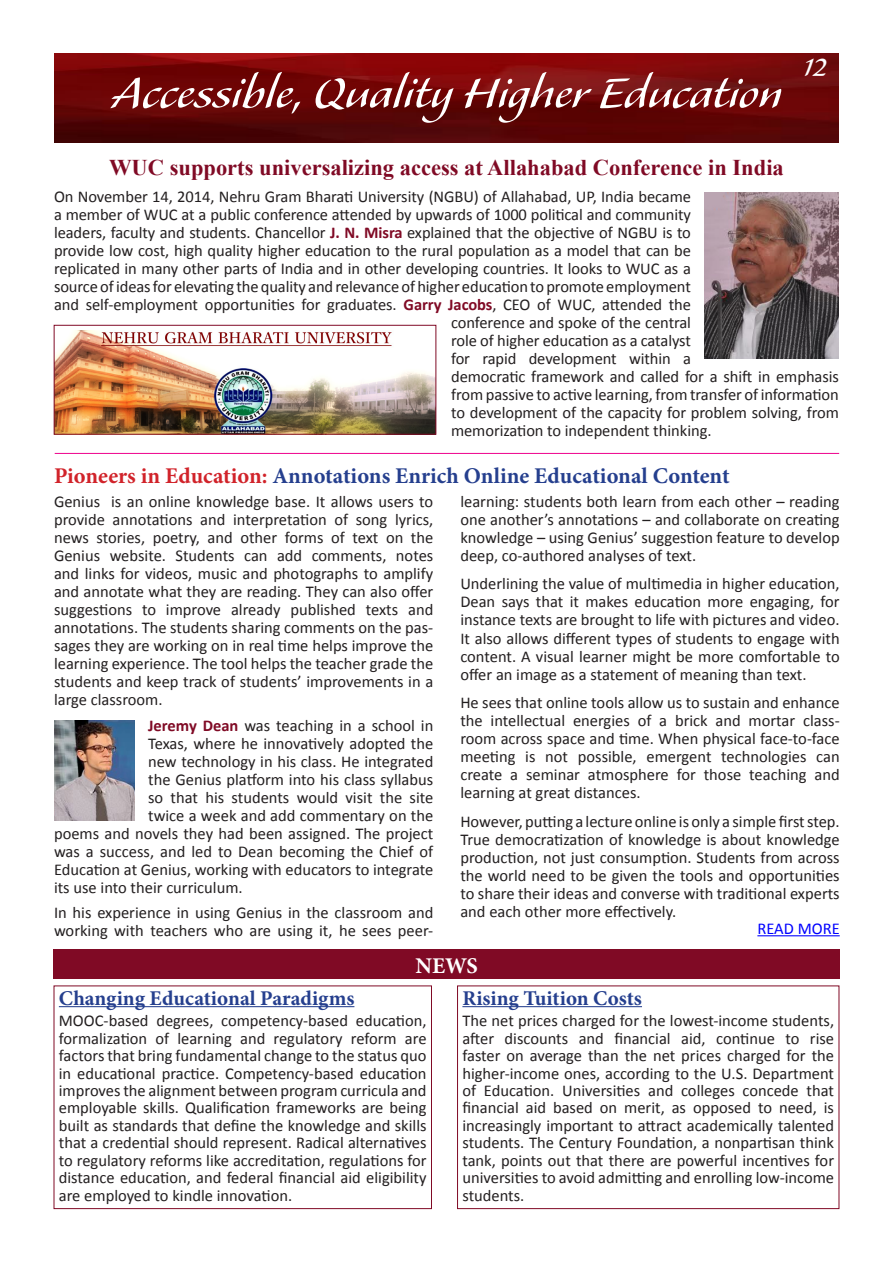
<style>
.page{position:relative;width:893px;height:1263px;background:#fff}
.page>*{position:absolute;margin:0;border:0;box-sizing:border-box;transform-origin:0 0}
.News_Title{font:54px "Alexa Std";color:#fff}
.t1{font:33px "Alexa Std";color:#fff}
.Heading_1{font:700 22.5px "Minion Pro";color:#253f8e}
.t2{font:700 22.5px "Times New Roman";color:#800a25}
.t3{font:700 22.5px "Minion Pro";color:#fff}
.News_Body{font:700 21px "Minion Pro";color:#253f8e}
.News_Body-2Column{font:16.5px/18px "Calibri";color:#231f20;text-align:justify}
.News_Body-2{font:16.5px/17.4px "Calibri";letter-spacing:-.005em;color:#231f20;text-align:justify}
.News_Body-2Column-2{font:16.5px "Calibri";color:#00f}
.s1{font-weight:700;color:#800a25}
.s2{color:#d1232a}
</style>
<div class="page">
<img style="left:54px;top:54px;width:785px;height:88px">
<img style="left:56px;top:330px;width:378px;height:102px">
<div style="left:54px;top:325px;width:382px;height:109px;border:1px solid #800a25"></div>
<img style="left:705px;top:192px;width:134px;height:167px">
<hr style="left:757px;top:935px;width:83px;height:1px;background:#00f">
<img style="left:54px;top:720px;width:81px;height:100px">
<hr style="left:55px;top:453px;width:784px;height:1px;background:#ed028c">
<hr style="left:59px;top:1006px;width:295px;height:1px;background:#253f8e">
<div style="left:54px;top:985px;width:378px;height:224px;border:1px solid #800a25"></div>
<hr style="left:462px;top:1006px;width:180px;height:1px;background:#253f8e">
<div style="left:457px;top:985px;width:382px;height:224px;border:1px solid #800a25"></div>
<div style="left:54px;top:949px;width:786px;height:30px;background:#800a25"></div>
<p class="t1" style="left:803px;top:52px;width:25px">12</p>
<p class="News_Title" style="left:111px;top:67px;width:672px">Accessible, Quality Higher Education</p>
<p class="t2" style="left:109px;top:151px;width:676px">WUC supports universalizing access at Allahabad Conference in India</p>
<p class="News_Body-2" style="left:54px;top:187px;width:638px">On November 14, 2014, Nehru Gram Bharati University (NGBU) of Allahabad, UP, India became</p>
<p class="News_Body-2" style="left:54px;top:205px;width:638px">a member of WUC at a public conference attended by upwards of 1000 political and community</p>
<p class="News_Body-2" style="left:54px;top:223px;width:638px">leaders, faculty and students. Chancellor <span class="s1">J. N. Misra</span> explained that the objective of NGBU is to</p>
<p class="News_Body-2" style="left:54px;top:241px;width:638px">provide low cost, high quality higher education to the rural population as a model that can be</p>
<p class="News_Body-2" style="left:54px;top:259px;width:638px">replicated in many other parts of India and in other developing countries. It looks to WUC as a</p>
<p class="News_Body-2" style="left:54px;top:277px;width:638px">source of ideas for elevating the quality and relevance of higher education to promote employment</p>
<p class="News_Body-2" style="left:54px;top:295px;width:639px">and self-employment opportunities for graduates. <span class="s1">Garry Jacobs</span>, CEO of WUC, attended the</p>
<p class="News_Body-2" style="left:451px;top:313px;width:241px">conference and spoke of the central</p>
<p class="News_Body-2" style="left:451px;top:331px;width:241px">role of higher education as a catalyst</p>
<p class="News_Body-2" style="left:451px;top:349px;width:241px">for rapid development within a</p>
<p class="News_Body-2" style="left:451px;top:367px;width:389px">democratic framework and called for a shift in emphasis</p>
<p class="News_Body-2" style="left:451px;top:385px;width:389px">from passive to active learning, from transfer of information</p>
<p class="News_Body-2" style="left:451px;top:403px;width:389px">to development of the capacity for problem solving, from</p>
<p class="News_Body-2" style="left:451px;top:421px;width:262px">memorization to independent thinking.</p>
<p class="Heading_1" style="left:54px;top:460px;width:677px"><span class="s2">Pioneers in Education:</span> Annotations Enrich Online Educational Content</p>
<p class="News_Body-2Column" style="left:54px;top:492px;width:381px">Genius is an online knowledge base. It allows users to provide annotations and interpretation of song lyrics, news stories, poetry, and other forms of text on the Genius website. Students can add comments, notes and links for videos, music and photographs to amplify and annotate what they are reading. They can also offer suggestions to improve already published texts and annotations. The students sharing comments on the pas&shy;sages they are working on in real time helps improve the learning experience. The tool helps the teacher grade the students and keep track of students’ improvements in a large classroom.</p>
<p class="News_Body-2Column" style="left:148px;top:716px;width:287px"><span class="s1">Jeremy Dean</span> was teaching in a school in</p>
<p class="News_Body-2Column" style="left:148px;top:734px;width:287px">Texas, where he innovatively adopted the</p>
<p class="News_Body-2Column" style="left:148px;top:752px;width:287px">new technology in his class. He integrated</p>
<p class="News_Body-2Column" style="left:148px;top:770px;width:287px">the Genius platform into his class syllabus</p>
<p class="News_Body-2Column" style="left:148px;top:788px;width:287px">so that his students would visit the site</p>
<p class="News_Body-2Column" style="left:148px;top:806px;width:287px">twice a week and add commentary on the</p>
<p class="News_Body-2Column" style="left:54px;top:824px;width:381px">poems and novels they had been assigned. The project</p>
<p class="News_Body-2Column" style="left:54px;top:842px;width:381px">was a success, and led to Dean becoming the Chief of</p>
<p class="News_Body-2Column" style="left:54px;top:860px;width:381px">Education at Genius, working with educators to integrate</p>
<p class="News_Body-2Column" style="left:54px;top:878px;width:190px">its use into their curriculum.</p>
<p class="News_Body-2Column" style="left:54px;top:903px;width:381px">In his experience in using Genius in the classroom and working with teachers who are using it, he sees peer-</p>
<p class="News_Body-2Column" style="left:460px;top:492px;width:381px">learning: students both learn from each other – reading one another’s annotations – and collaborate on creating knowledge – using Genius’ suggestion feature to develop deep, co-authored analyses of text.</p>
<p class="News_Body-2Column" style="left:460px;top:575px;width:381px">Underlining the value of multimedia in higher education, Dean says that it makes education more engaging, for instance texts are brought to life with pictures and video.<br>It also allows different types of students to engage with content. A visual learner might be more comfortable to offer an image as a statement of meaning than text.</p>
<p class="News_Body-2Column" style="left:460px;top:693px;width:381px">He sees that online tools allow us to sustain and enhance the intellectual energies of a brick and mortar class&shy;room across space and time. When physical face-to-face meeting is not possible, emergent technologies can create a seminar atmosphere for those teaching and learning at great distances.</p>
<p class="News_Body-2Column" style="left:460px;top:812px;width:381px">However, putting a lecture online is only a simple first step.<br>True democratization of knowledge is about knowledge production, not just consumption. Students from across the world need to be given the tools and opportunities to share their ideas and converse with traditional experts and each other more effectively.</p>
<p class="News_Body-2Column-2" style="left:757px;top:918px;width:84px">READ MORE</p>
<p class="t3" style="left:415px;top:949px;width:64px">NEWS</p>
<p class="News_Body" style="left:59px;top:983px;width:297px">Changing Educational Paradigms</p>
<p class="News_Body-2" style="left:59px;top:1012px;width:369px">MOOC-based degrees, competency-based education, formalization of learning and regulatory reform are factors that bring fundamental change to the status quo in educational practice. Competency-based education improves the alignment between program curricula and employable skills. Qualification frameworks are being built as standards that define the knowledge and skills that a credential should represent. Radical alternatives to regulatory reforms like accreditation, regulations for distance education, and federal financial aid eligibility are employed to kindle innovation.</p>
<p class="News_Body" style="left:462px;top:983px;width:181px">Rising Tuition Costs</p>
<p class="News_Body-2" style="left:462px;top:1012px;width:373px">The net prices charged for the lowest-income students, after discounts and financial aid, continue to rise faster on average than the net prices charged for the higher-income ones, according to the U.S. Department of Education. Universities and colleges concede that financial aid based on merit, as opposed to need, is increasingly important to attract academically talented students. The Century Foundation, a nonpartisan think tank, points out that there are powerful incentives for universities to avoid admitting and enrolling low-income students.</p>
</div>
